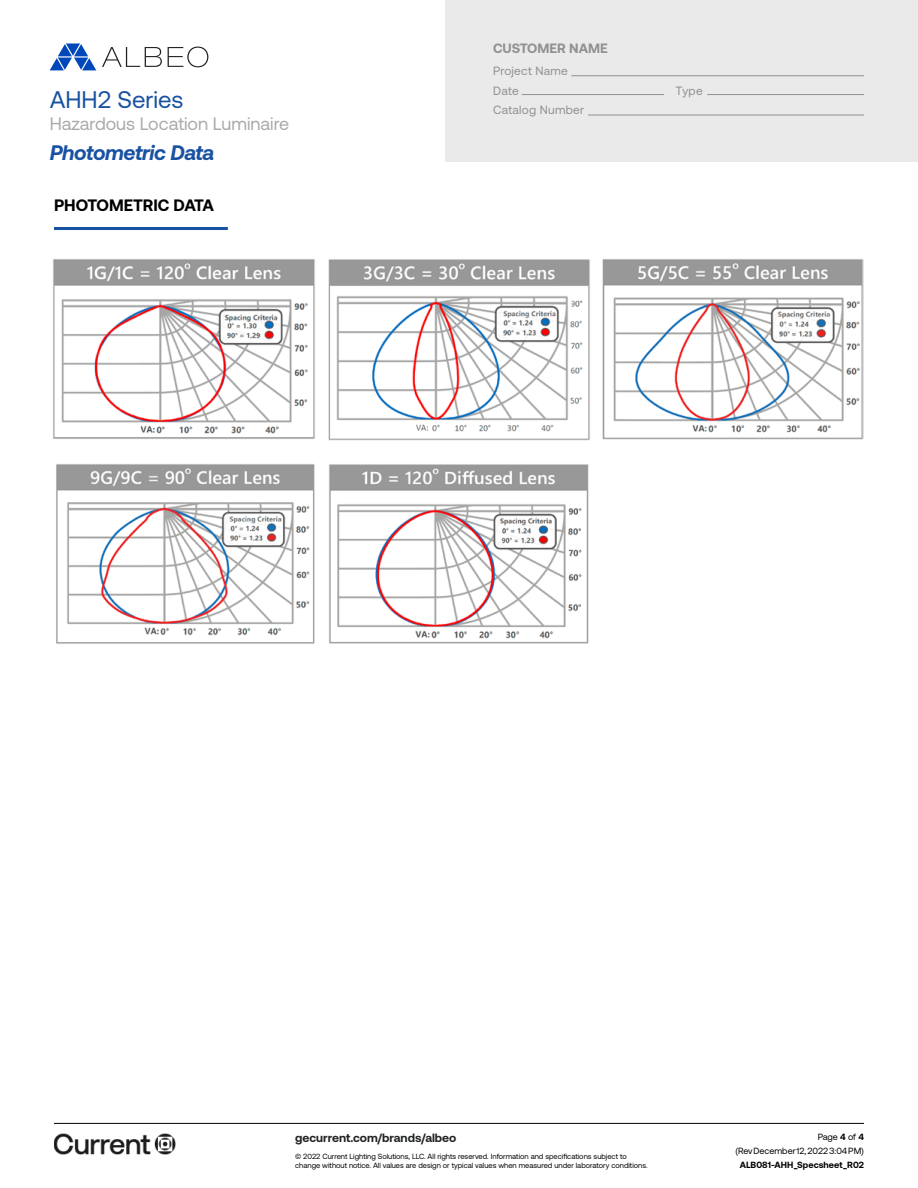
<style>
.page{position:relative;width:918px;height:1188px;background:#fff}
.page>*{position:absolute;margin:0;border:0;box-sizing:border-box;transform-origin:0 0}
.t1{font:24px "Aeonik";color:#1952a2}
.t2{font:italic 700 21px "Aeonik";letter-spacing:-.02em;color:#1952a2}
.t3{font:18px "Aeonik";color:#aaa}
.t4{font:700 16.5px "Aeonik";color:#000}
.t5{font:700 13.5px "Aeonik";color:#909191}
.t6{font:12px/19.5px "Aeonik";letter-spacing:.02em;color:#909191}
.t7{font:700 12px "Aeonik";color:#202322}
.t8{font:9px/14.1px "Aeonik";color:#000;text-align:right}
.t9{font:700 9px "Aeonik";color:#000}
.t10{font:7.5px/9.8px "Aeonik";color:#000}
.s1{font-weight:700}
</style>
<div class="page">
<div style="left:0;top:0;width:918px;height:162px;background:#e9eae9"></div>
<div style="left:0;top:0;width:445px;height:162px;background:#fff"></div>
<hr style="left:571px;top:75px;width:293px;height:1px;background:#909191">
<hr style="left:522px;top:94px;width:142px;height:1px;background:#909191">
<hr style="left:707px;top:94px;width:157px;height:1px;background:#909191">
<hr style="left:588px;top:115px;width:276px;height:1px;background:#909191">
<hr style="left:54px;top:1123px;width:810px;height:1px;background:#000">
<img style="left:54px;top:1133px;width:122px;height:22px">
<svg style="left:50px;top:44px;width:46px;height:26px"></svg>
<svg style="left:102px;top:47px;width:60px;height:20px"></svg>
<svg style="left:168px;top:47px;width:40px;height:20px"></svg>
<hr style="left:54px;top:227px;width:174px;height:3px;background:#1952a2">
<img style="left:328px;top:259px;width:262px;height:181px">
<img style="left:603px;top:259px;width:261px;height:180px">
<img style="left:56px;top:464px;width:259px;height:180px">
<img style="left:329px;top:464px;width:260px;height:180px">
<img style="left:53px;top:259px;width:262px;height:180px">
<h1 class="t1" style="left:50px;top:87px;width:135px">AHH2 Series</h1>
<h3 class="t3" style="left:50px;top:114px;width:241px">Hazardous Location Luminaire</h3>
<h2 class="t2" style="left:50px;top:140px;width:166px">Photometric Data</h2>
<h3 class="t4" style="left:54px;top:196px;width:162px">PHOTOMETRIC DATA</h3>
<h3 class="t5" style="left:493px;top:40px;width:116px">CUSTOMER NAME</h3>
<h3 class="t6" style="left:493px;top:61px;width:76px">Project Name<br>Date</h3>
<h3 class="t6" style="left:493px;top:100px;width:92px">Catalog Number</h3>
<h3 class="t6" style="left:676px;top:81px;width:29px">Type</h3>
<h3 class="t7" style="left:295px;top:1131px;width:163px">gecurrent.com/brands/albeo</h3>
<p class="t10" style="left:295px;top:1151px;width:354px">© 2022 Current Lighting Solutions, LLC. All rights reserved. Information and specifications subject to change without notice. All values are design or typical values when measured under laboratory conditions.</p>
<p class="t8" style="left:735px;top:1130px;width:130px">Page <span class="s1">4</span> of <span class="s1">4<br></span>(Rev December 12, 2022 3:04 PM)</p>
<p class="t9" style="left:740px;top:1160px;width:126px">ALB081-AHH_Specsheet_R02</p>
</div>
